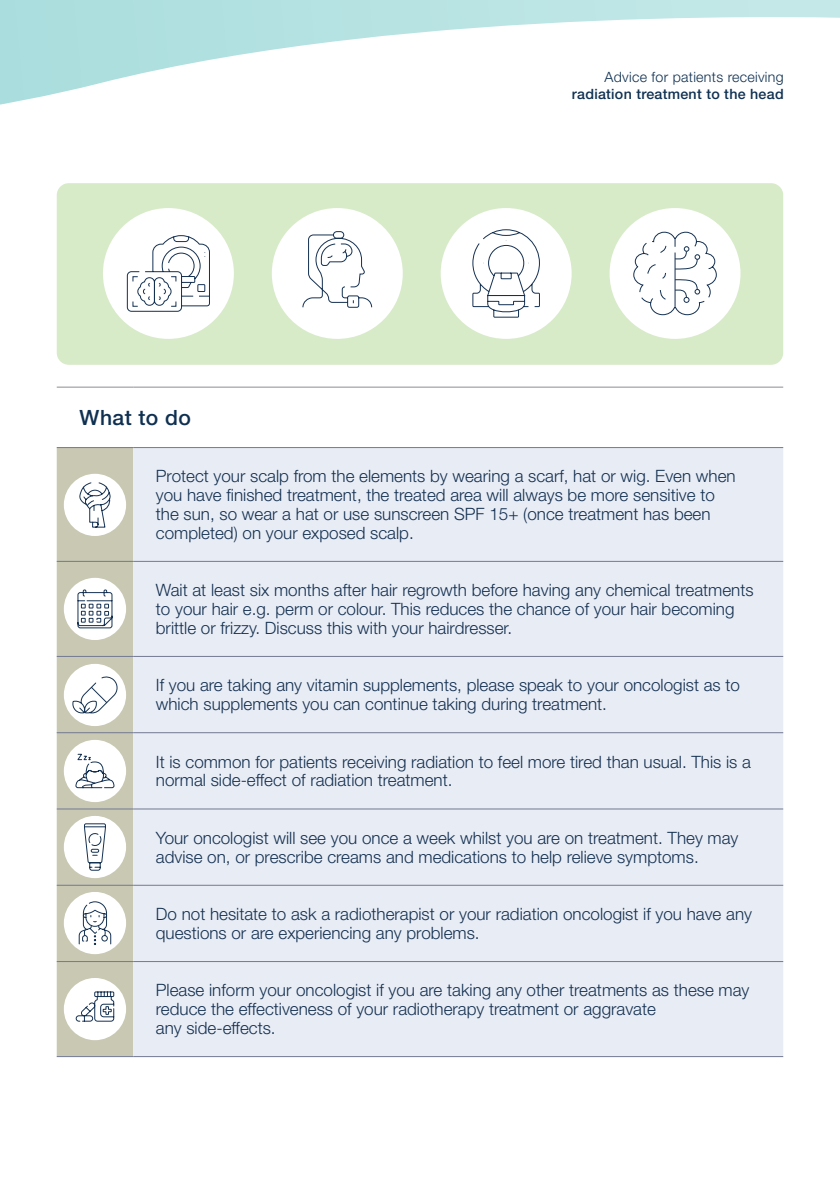
<style>
.page{position:relative;width:840px;height:1191px;background:#fff}
.page>*{position:absolute;margin:0;border:0;box-sizing:border-box;transform-origin:0 0}
.t1{font:500 21px "Helvetica Neue LT Std";letter-spacing:.025em;color:#0f3051}
.t2{font:300 17px/18.8px "Helvetica Neue LT Std";color:#153152}
._20pt_reg_page_headi{font:500 14.2px "Helvetica Neue LT Std";letter-spacing:.02em;color:#0f3051}
._20pt_reg_page_headi-2{font:300 14.2px "Helvetica Neue LT Std";letter-spacing:.02em;color:#0f3051}
</style>
<div class="page">
<svg style="left:0;top:0;width:839px;height:105px"></svg>
<div style="left:57px;top:183px;width:725px;height:182px;background:#d8ebc9;border-radius:12px"></div>
<div style="left:103px;top:208px;width:131px;height:131px;background:#fff;border-radius:50%"></div>
<div style="left:272px;top:208px;width:130px;height:131px;background:#fff;border-radius:50%"></div>
<div style="left:440px;top:208px;width:131px;height:131px;background:#fff;border-radius:50%"></div>
<div style="left:609px;top:208px;width:131px;height:131px;background:#fff;border-radius:50%"></div>
<svg style="left:126px;top:235px;width:84px;height:77px"></svg>
<svg style="left:302px;top:231px;width:70px;height:77px"></svg>
<svg style="left:472px;top:229px;width:68px;height:89px"></svg>
<svg style="left:633px;top:231px;width:84px;height:85px"></svg>
<div style="left:57px;top:448px;width:76px;height:608px;background:#c9c8b3"></div>
<div style="left:133px;top:448px;width:649px;height:608px;background:#e8ecf4"></div>
<hr style="left:57px;top:447px;width:76px;height:1px;background:#737a92">
<hr style="left:133px;top:447px;width:649px;height:1px;background:#737a92">
<hr style="left:57px;top:561px;width:76px;height:1px;background:#737a92">
<hr style="left:133px;top:561px;width:649px;height:1px;background:#737a92">
<hr style="left:57px;top:656px;width:76px;height:1px;background:#737a92">
<hr style="left:133px;top:656px;width:649px;height:1px;background:#737a92">
<hr style="left:57px;top:732px;width:76px;height:1px;background:#737a92">
<hr style="left:133px;top:732px;width:649px;height:1px;background:#737a92">
<hr style="left:57px;top:808px;width:76px;height:1px;background:#737a92">
<hr style="left:133px;top:808px;width:649px;height:1px;background:#737a92">
<hr style="left:57px;top:885px;width:76px;height:1px;background:#737a92">
<hr style="left:133px;top:885px;width:649px;height:1px;background:#737a92">
<hr style="left:57px;top:961px;width:76px;height:1px;background:#737a92">
<hr style="left:133px;top:961px;width:649px;height:1px;background:#737a92">
<hr style="left:57px;top:1056px;width:76px;height:1px;background:#737a92">
<hr style="left:133px;top:1056px;width:649px;height:1px;background:#737a92">
<hr style="left:57px;top:386px;width:76px;height:2px;background:#939598">
<hr style="left:133px;top:386px;width:649px;height:2px;background:#939598">
<div style="left:64px;top:474px;width:62px;height:62px;background:#fff;border-radius:50%"></div>
<svg style="left:79px;top:482px;width:32px;height:46px"></svg>
<div style="left:64px;top:578px;width:62px;height:62px;background:#fff;border-radius:50%"></div>
<svg style="left:77px;top:589px;width:35px;height:39px"></svg>
<div style="left:64px;top:664px;width:62px;height:62px;background:#fff;border-radius:50%"></div>
<svg style="left:72px;top:676px;width:46px;height:37px"></svg>
<div style="left:64px;top:740px;width:62px;height:62px;background:#fff;border-radius:50%"></div>
<svg style="left:76px;top:753px;width:38px;height:35px"></svg>
<div style="left:64px;top:816px;width:62px;height:62px;background:#fff;border-radius:50%"></div>
<svg style="left:84px;top:816px;width:22px;height:55px"></svg>
<div style="left:64px;top:892px;width:62px;height:62px;background:#fff;border-radius:50%"></div>
<svg style="left:79px;top:901px;width:32px;height:44px"></svg>
<div style="left:64px;top:978px;width:62px;height:62px;background:#fff;border-radius:50%"></div>
<svg style="left:76px;top:991px;width:38px;height:30px"></svg>
<p class="t1" style="left:79px;top:405px;width:113px">What to do</p>
<p class="_20pt_reg_page_headi-2" style="left:604px;top:68px;width:180px">Advice for patients receiving</p>
<p class="_20pt_reg_page_headi" style="left:571px;top:85px;width:213px">radiation treatment to the head</p>
<p class="t2" style="left:156px;top:466px;width:581px">Protect your scalp from the elements by wearing a scarf, hat or wig. Even when you have finished treatment, the treated area will always be more sensitive to the sun, so wear a hat or use sunscreen SPF 15+ (once treatment has been completed) on your exposed scalp.</p>
<p class="t2" style="left:156px;top:580px;width:599px">Wait at least six months after hair regrowth before having any chemical treatments to your hair e.g. perm or colour. This reduces the chance of your hair becoming brittle or frizzy. Discuss this with your hairdresser.</p>
<p class="t2" style="left:156px;top:675px;width:585px">If you are taking any vitamin supplements, please speak to your oncologist as to which supplements you can continue taking during treatment.</p>
<p class="t2" style="left:156px;top:751px;width:596px">It is common for patients receiving radiation to feel more tired than usual. This is a normal side-effect of radiation treatment.</p>
<p class="t2" style="left:156px;top:828px;width:583px">Your oncologist will see you once a week whilst you are on treatment. They may advise on, or prescribe creams and medications to help relieve symptoms.</p>
<p class="t2" style="left:156px;top:904px;width:597px">Do not hesitate to ask a radiotherapist or your radiation oncologist if you have any questions or are experiencing any problems.</p>
<p class="t2" style="left:156px;top:980px;width:594px">Please inform your oncologist if you are taking any other treatments as these may reduce the effectiveness of your radiotherapy treatment or aggravate<br>any side-effects.</p>
</div>
